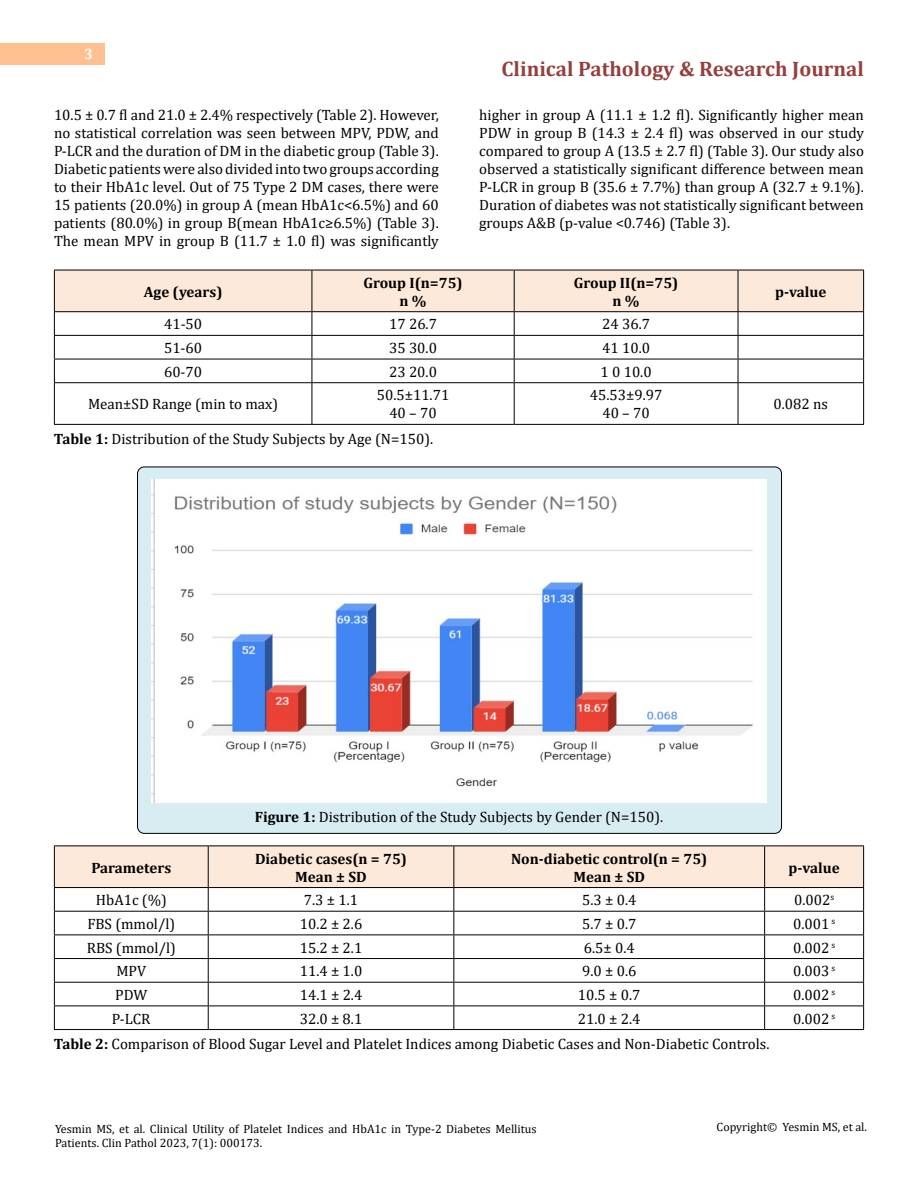
<style>
.page{position:relative;width:918px;height:1188px;background:#fff}
.page>*{position:absolute;margin:0;border:0;box-sizing:border-box;transform-origin:0 0}
.t1{font:700 21px "Cambria";color:#953f3c}
.t2{font:15px/18px "Cambria";color:#000;text-align:justify}
.t3{font:700 15px/18px "Cambria";color:#000;text-align:center}
.t4{font:700 15px "Cambria";color:#fff}
.t5{font:12px/14.4px "Cambria";color:#000}
.s1{font-weight:700}
</style>
<div class="page">
<div style="left:0;top:43px;width:105px;height:21px;background:#ffbf91"></div>
<div style="left:138px;top:467px;width:644px;height:366px;background:#d8edf2;border-radius:7px"></div>
<hr style="left:54px;top:383px;width:1px;height:41px;background:#000">
<hr style="left:54px;top:382px;width:258px;height:1px;background:#000">
<hr style="left:312px;top:382px;width:202px;height:1px;background:#000">
<hr style="left:514px;top:382px;width:224px;height:1px;background:#000">
<hr style="left:738px;top:382px;width:126px;height:1px;background:#000">
<hr style="left:54px;top:424px;width:258px;height:1px;background:#000">
<hr style="left:312px;top:424px;width:202px;height:1px;background:#000">
<hr style="left:514px;top:424px;width:224px;height:1px;background:#000">
<hr style="left:738px;top:424px;width:126px;height:1px;background:#000">
<svg style="left:54px;top:270px;width:810px;height:112px"></svg>
<hr style="left:312px;top:383px;width:1px;height:41px;background:#000">
<hr style="left:514px;top:383px;width:1px;height:41px;background:#000">
<hr style="left:738px;top:383px;width:1px;height:41px;background:#000">
<hr style="left:863px;top:383px;width:1px;height:41px;background:#000">
<img style="left:151px;top:480px;width:616px;height:322px">
<hr style="left:54px;top:1029px;width:154px;height:1px;background:#000">
<hr style="left:208px;top:1029px;width:246px;height:1px;background:#000">
<hr style="left:454px;top:1029px;width:311px;height:1px;background:#000">
<hr style="left:765px;top:1029px;width:99px;height:1px;background:#000">
<svg style="left:54px;top:846px;width:810px;height:183px"></svg>
<p class="t4" style="left:84px;top:44px;width:10px">3</p>
<h1 class="t1" style="left:502px;top:54px;width:364px">Clinical Pathology &amp; Research Journal</h1>
<p class="t2" style="left:54px;top:105px;width:386px">10.5 ± 0.7 fl and 21.0 ± 2.4% respectively (Table 2). However, no statistical correlation was seen between MPV, PDW, and P-LCR and the duration of DM in the diabetic group (Table 3).<br>Diabetic patients were also divided into two groups according to their HbA1c level. Out of 75 Type 2 DM cases, there were 15 patients (20.0%) in group A (mean HbA1c&lt;6.5%) and 60 patients (80.0%) in group B(mean HbA1c≥6.5%) (Table 3).<br>The mean MPV in group B (11.7 ± 1.0 fl) was significantly</p>
<p class="t2" style="left:479px;top:105px;width:386px">higher in group A (11.1 ± 1.2 fl). Significantly higher mean PDW in group B (14.3 ± 2.4 fl) was observed in our study compared to group A (13.5 ± 2.7 fl) (Table 3). Our study also observed a statistically significant difference between mean P-LCR in group B (35.6 ± 7.7%) than group A (32.7 ± 9.1%).<br>Duration of diabetes was not statistically significant between groups A&amp;B (p-value &lt;0.746) (Table 3).</p>
<p class="t3" style="left:144px;top:282px;width:80px">Age (years)</p>
<p class="t3" style="left:363px;top:273px;width:101px">Group I(n=75) n %</p>
<p class="t3" style="left:574px;top:273px;width:106px">Group II(n=75) n %</p>
<p class="t3" style="left:775px;top:282px;width:53px">p-value</p>
<p class="t2" style="left:164px;top:315px;width:40px">41-50</p>
<p class="t2" style="left:389px;top:315px;width:49px">17 26.7</p>
<p class="t2" style="left:602px;top:315px;width:49px">24 36.7</p>
<p class="t2" style="left:164px;top:339px;width:40px">51-60</p>
<p class="t2" style="left:389px;top:339px;width:49px">35 30.0</p>
<p class="t2" style="left:602px;top:339px;width:49px">41 10.0</p>
<p class="t2" style="left:164px;top:363px;width:40px">60-70</p>
<p class="t2" style="left:389px;top:363px;width:49px">23 20.0</p>
<p class="t2" style="left:600px;top:363px;width:53px">1 0 10.0</p>
<p class="t2" style="left:88px;top:395px;width:192px">Mean±SD Range (min to max)</p>
<p class="t2" style="left:377px;top:386px;width:74px;text-align:center">50.5±11.71<br>40 – 70</p>
<p class="t2" style="left:590px;top:386px;width:74px;text-align:center">45.53±9.97<br>40 – 70</p>
<p class="t2" style="left:774px;top:395px;width:56px">0.082 ns</p>
<p class="t2" style="left:54px;top:429px;width:381px"><span class="s1">Table 1:</span> Distribution of the Study Subjects by Age (N=150).</p>
<p class="t2" style="left:255px;top:807px;width:410px"><span class="s1">Figure 1:</span> Distribution of the Study Subjects by Gender (N=150).</p>
<p class="t3" style="left:91px;top:858px;width:81px">Parameters</p>
<p class="t3" style="left:255px;top:849px;width:153px">Diabetic cases(n = 75)<br>Mean ± SD</p>
<p class="t3" style="left:511px;top:849px;width:198px">Non-diabetic control(n = 75)<br>Mean ± SD</p>
<p class="t3" style="left:789px;top:858px;width:53px">p-value</p>
<p class="t2" style="left:96px;top:891px;width:72px">HbA1c (%)</p>
<p class="t2" style="left:304px;top:891px;width:56px">7.3 ± 1.1</p>
<p class="t2" style="left:582px;top:891px;width:56px">5.3 ± 0.4</p>
<p class="t2" style="left:794px;top:891px;width:42px">0.002<sup>s</sup></p>
<p class="t2" style="left:87px;top:915px;width:89px">FBS (mmol/l)</p>
<p class="t2" style="left:300px;top:915px;width:64px">10.2 ± 2.6</p>
<p class="t2" style="left:582px;top:915px;width:56px">5.7 ± 0.7</p>
<p class="t2" style="left:793px;top:915px;width:43px">0.001 <sup>s</sup></p>
<p class="t2" style="left:87px;top:938px;width:91px">RBS (mmol/l)</p>
<p class="t2" style="left:300px;top:938px;width:64px">15.2 ± 2.1</p>
<p class="t2" style="left:584px;top:938px;width:52px">6.5± 0.4</p>
<p class="t2" style="left:793px;top:938px;width:43px">0.002 <sup>s</sup></p>
<p class="t2" style="left:116px;top:962px;width:31px">MPV</p>
<p class="t2" style="left:300px;top:962px;width:64px">11.4 ± 1.0</p>
<p class="t2" style="left:582px;top:962px;width:56px">9.0 ± 0.6</p>
<p class="t2" style="left:793px;top:962px;width:43px">0.003 <sup>s</sup></p>
<p class="t2" style="left:115px;top:986px;width:34px">PDW</p>
<p class="t2" style="left:300px;top:986px;width:64px">14.1 ± 2.4</p>
<p class="t2" style="left:578px;top:986px;width:64px">10.5 ± 0.7</p>
<p class="t2" style="left:793px;top:986px;width:43px">0.002 <sup>s</sup></p>
<p class="t2" style="left:112px;top:1009px;width:40px">P-LCR</p>
<p class="t2" style="left:300px;top:1009px;width:64px">32.0 ± 8.1</p>
<p class="t2" style="left:578px;top:1009px;width:64px">21.0 ± 2.4</p>
<p class="t2" style="left:793px;top:1009px;width:43px">0.002 <sup>s</sup></p>
<p class="t2" style="left:54px;top:1035px;width:717px"><span class="s1">Table 2:</span> Comparison of Blood Sugar Level and Platelet Indices among Diabetic Cases and Non-Diabetic Controls.</p>
<p class="t5" style="left:55px;top:1121px;width:483px">Yesmin MS, et al. Clinical Utility of Platelet Indices and HbA1c in Type-2 Diabetes Mellitus<br>Patients. Clin Pathol 2023, 7(1): 000173.</p>
<p class="t5" style="left:717px;top:1119px;width:152px">Copyright© Yesmin MS, et al.</p>
</div>
